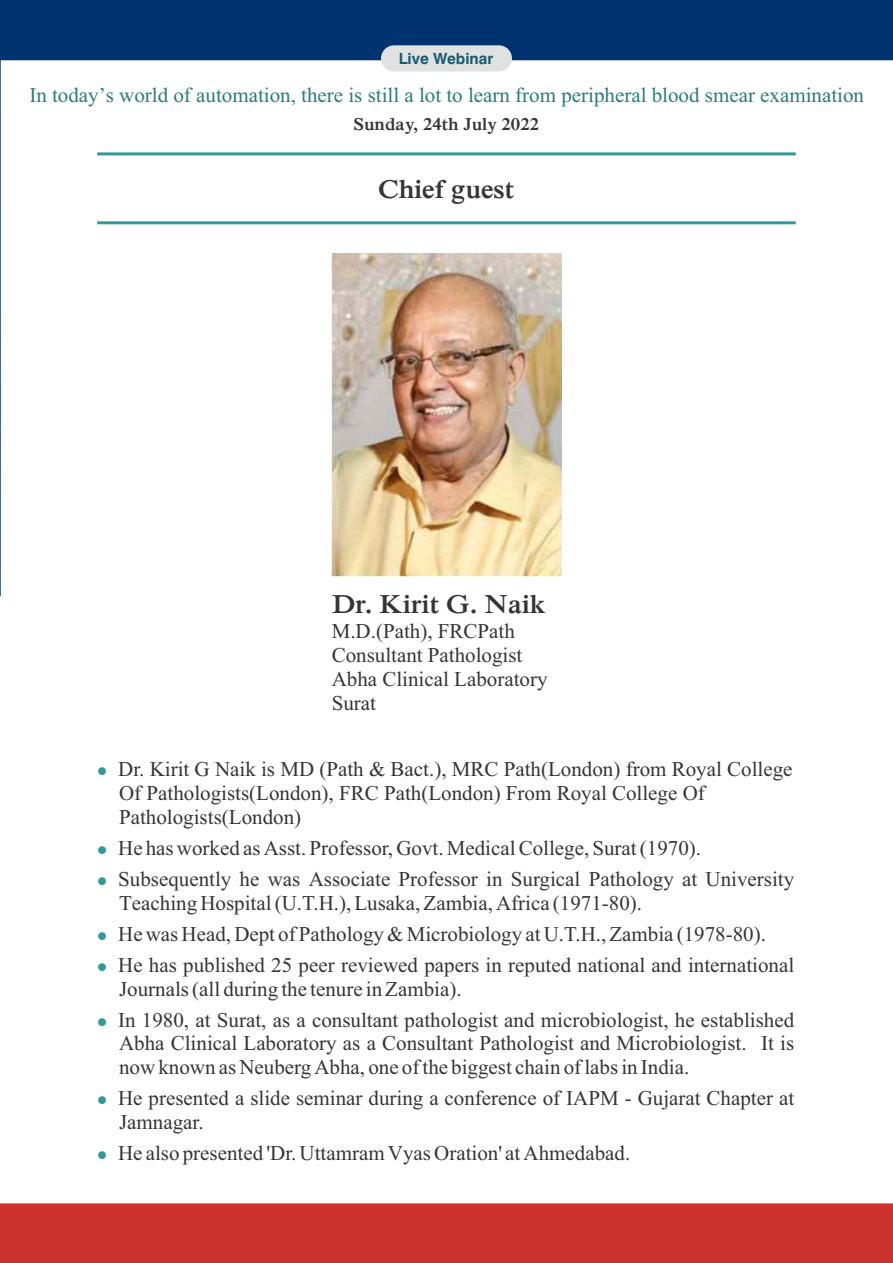
<style>
.page{position:relative;width:893px;height:1263px;background:#fff}
.page>*{position:absolute;margin:0;border:0;box-sizing:border-box;transform-origin:0 0}
.t1{font:700 27px "Iskoola Pota";color:#373435}
.t2{font:21px/23.9px "Iskoola Pota";color:#373435}
.t3{font:21px "Iskoola Pota";color:#297d7c}
.t4{font:700 18px "Iskoola Pota";color:#373435}
.t5{font:700 15.45px "Swiss 721 BT";color:#145d70}
.s1{color:#319998}
</style>
<div class="page">
<svg style="left:0;top:0;width:893px;height:596px"></svg>
<div style="left:0;top:1203px;width:893px;height:60px;background:#cb322c"></div>
<hr style="left:97px;top:152px;width:699px;height:3px;background:#319998">
<hr style="left:97px;top:221px;width:699px;height:3px;background:#319998">
<div style="left:381px;top:45px;width:131px;height:27px;background:#e0e2e1;border-radius:13px"></div>
<img style="left:332px;top:254px;width:229px;height:322px">
<p class="t5" style="left:399px;top:52px;width:96px">Live Webinar</p>
<p class="t3" style="left:29px;top:88px;width:836px">In today’s world of automation, there is still a lot to learn from peripheral blood smear examination</p>
<p class="t4" style="left:353px;top:117px;width:187px">Sunday, 24th July 2022</p>
<p class="t1" style="left:378px;top:179px;width:137px">Chief guest</p>
<p class="t1" style="left:332px;top:594px;width:216px">Dr. Kirit G. Naik</p>
<p class="t2" style="left:332px;top:622px;width:217px">M.D.(Path), FRCPath<br>Consultant Pathologist<br>Abha Clinical Laboratory<br>Surat</p>
<p class="t2" style="left:119px;top:759px;width:675px;text-indent:-22px"><span class="s1">●</span> Dr. Kirit G Naik is MD (Path &amp; Bact.), MRC Path(London) from Royal College<br>Of Pathologists(London), FRC Path(London) From Royal College Of<br>Pathologists(London)</p>
<p class="t2" style="left:97px;top:838px;width:605px"><span class="s1">●</span> He has worked as Asst. Professor, Govt. Medical College, Surat (1970).</p>
<p class="t2" style="left:119px;top:869px;width:677px;text-indent:-22px"><span class="s1">●</span> Subsequently he was Associate Professor in Surgical Pathology at University<br>Teaching Hospital (U.T.H.), Lusaka, Zambia, Africa (1971-80).</p>
<p class="t2" style="left:97px;top:924px;width:670px"><span class="s1">●</span> He was Head, Dept of Pathology &amp; Microbiology at U.T.H., Zambia (1978-80).</p>
<p class="t2" style="left:119px;top:955px;width:677px;text-indent:-22px"><span class="s1">●</span> He has published 25 peer reviewed papers in reputed national and international<br>Journals (all during the tenure in Zambia).</p>
<p class="t2" style="left:119px;top:1010px;width:677px;text-align:justify;text-indent:-22px"><span class="s1">●</span> In 1980, at Surat, as a consultant pathologist and microbiologist, he established Abha Clinical Laboratory as a Consultant Pathologist and Microbiologist. It is now known as Neuberg Abha, one of the biggest chain of labs in India.</p>
<p class="t2" style="left:119px;top:1088px;width:677px;text-indent:-22px"><span class="s1">●</span> He presented a slide seminar during a conference of IAPM - Gujarat Chapter at<br>Jamnagar.</p>
<p class="t2" style="left:97px;top:1143px;width:535px"><span class="s1">●</span> He also presented 'Dr. Uttamram Vyas Oration' at Ahmedabad.</p>
</div>
